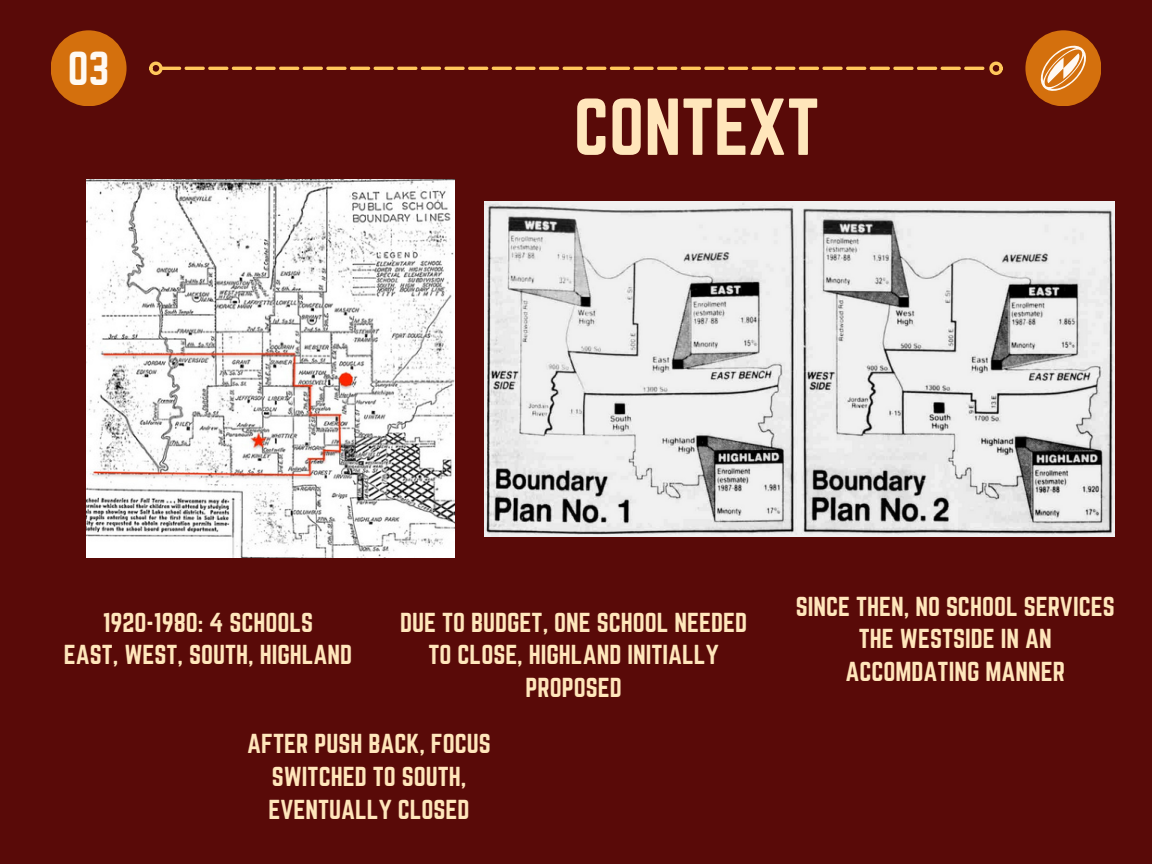
<style>
.page{position:relative;width:1152px;height:864px;background:#590a08}
.page>*{position:absolute;margin:0;border:0;box-sizing:border-box;transform-origin:0 0}
.t1{font:70.5px "Norwester";color:#ffe6bb}
.t2{font:41.7px "Norwester";color:#fff9f2}
.t3{font:24px/32.7px "Norwester";color:#ffe6bb;text-align:center}
</style>
<div class="page">
<img style="left:484px;top:201px;width:630px;height:335px">
<img style="left:86px;top:179px;width:368px;height:378px">
<div style="left:51px;top:30px;width:76px;height:76px;background:#d4700d;border-radius:50%"></div>
<div style="left:1025px;top:30px;width:76px;height:76px;background:#d4700d;border-radius:50%"></div>
<svg style="left:1040px;top:45px;width:46px;height:46px"></svg>
<svg style="left:163px;top:67px;width:821px;height:3px;background:#e3a84d"></svg>
<div style="left:149px;top:62px;width:14px;height:13px;border:3px solid #ffc75b;border-radius:50%"></div>
<div style="left:989px;top:62px;width:14px;height:13px;border:3px solid #ffc75b;border-radius:50%"></div>
<p class="t2" style="left:68px;top:43px;width:43px">03</p>
<p class="t1" style="left:574px;top:84px;width:247px">CONTEXT</p>
<p class="t3" style="left:103px;top:606px;width:212px">1920-1980: 4 SCHOOLS</p>
<p class="t3" style="left:64px;top:638px;width:290px">EAST, WEST, SOUTH, HIGHLAND</p>
<p class="t3" style="left:400px;top:606px;width:348px">DUE TO BUDGET, ONE SCHOOL NEEDED<br>TO CLOSE, HIGHLAND INITIALLY<br>PROPOSED</p>
<p class="t3" style="left:247px;top:727px;width:245px">AFTER PUSH BACK, FOCUS<br>SWITCHED TO SOUTH,<br>EVENTUALLY CLOSED</p>
<p class="t3" style="left:796px;top:590px;width:320px">SINCE THEN, NO SCHOOL SERVICES<br>THE WESTSIDE IN AN<br>ACCOMDATING MANNER</p>
</div>
